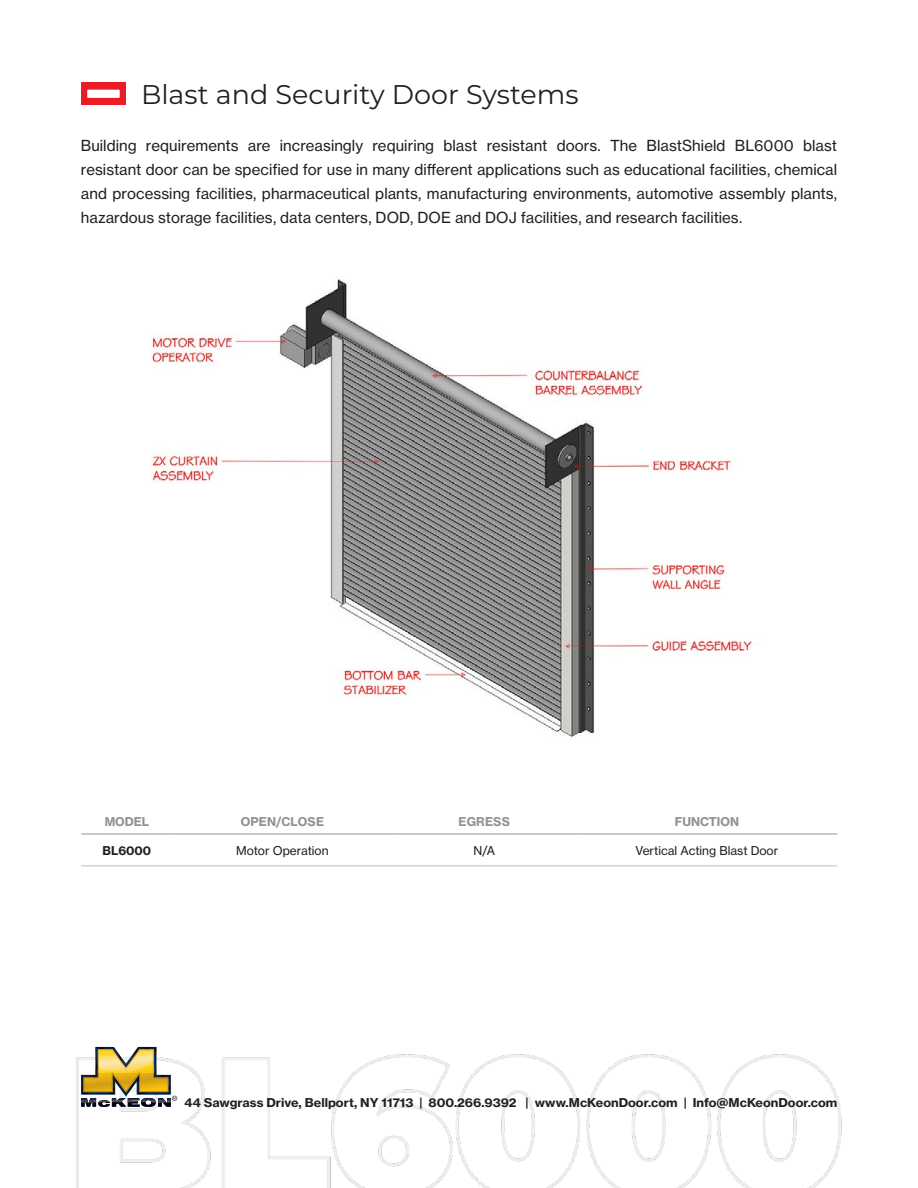
<style>
.page{position:relative;width:918px;height:1188px;background:#fff}
.page>*{position:absolute;margin:0;border:0;box-sizing:border-box;transform-origin:0 0}
.t1{font:27px "Montserrat";color:#231f20}
.Text{font:15px/24px "N Haas Grotesk TX Pro 55 Rg";letter-spacing:.005em;color:#231f20;text-align:justify}
.Model_Matrix{font:12px "N Haas Grotesk TX Pro 75 Bd";color:#231f20;scale:1.05 1}
.Matrix_Plain{font:12px "N Haas Grotesk TX Pro 55 Rg";color:#231f20}
.t2{font:12px "N Haas Grotesk TX Pro 75 Bd";color:#919295}
.Model_Matrix-2{font:12px "N Haas Grotesk TX Pro 75 Bd";color:#231f20}
</style>
<div class="page">
<img style="left:76px;top:1046px;width:766px;height:142px">
<img style="left:150px;top:279px;width:602px;height:459px">
<img style="left:81px;top:1047px;width:96px;height:60px">
<hr style="left:81px;top:866px;width:91px;height:1px;background:#bebfc2">
<hr style="left:172px;top:866px;width:220px;height:1px;background:#bebfc2">
<hr style="left:392px;top:866px;width:185px;height:1px;background:#bebfc2">
<hr style="left:577px;top:866px;width:260px;height:1px;background:#bebfc2">
<hr style="left:81px;top:834px;width:91px;height:1px;background:#919295">
<hr style="left:172px;top:834px;width:220px;height:1px;background:#919295">
<hr style="left:392px;top:834px;width:185px;height:1px;background:#919295">
<hr style="left:577px;top:834px;width:260px;height:1px;background:#919295">
<div style="left:81px;top:82px;width:45px;height:23px;background:#ed1c24"></div>
<div style="left:87px;top:90px;width:33px;height:8px;background:#fff"></div>
<p class="t1" style="left:141px;top:76px;width:439px">Blast and Security Door Systems</p>
<p class="Text" style="left:81px;top:134px;width:758px">Building requirements are increasingly requiring blast resistant doors. The BlastShield BL6000 blast resistant door can be specified for use in many different applications such as educational facilities, chemical and processing facilities, pharmaceutical plants, manufacturing environments, automotive assembly plants, hazardous storage facilities, data centers, DOD, DOE and DOJ facilities, and research facilities.</p>
<p class="t2" style="left:105px;top:814px;width:46px">MODEL</p>
<p class="t2" style="left:241px;top:814px;width:85px">OPEN/CLOSE</p>
<p class="t2" style="left:459px;top:814px;width:53px">EGRESS</p>
<p class="t2" style="left:675px;top:814px;width:66px">FUNCTION</p>
<p class="Model_Matrix-2" style="left:103px;top:843px;width:50px">BL6000</p>
<p class="Matrix_Plain" style="left:236px;top:843px;width:94px">Motor Operation</p>
<p class="Matrix_Plain" style="left:474px;top:843px;width:23px">N/A</p>
<p class="Matrix_Plain" style="left:636px;top:843px;width:144px">Vertical Acting Blast Door</p>
<p class="Model_Matrix" style="left:184px;top:1095px;width:624px">44 Sawgrass Drive, Bellport, NY 11713 | 800.266.9392 | www.McKeonDoor.com | Info@McKeonDoor.com</p>
</div>
